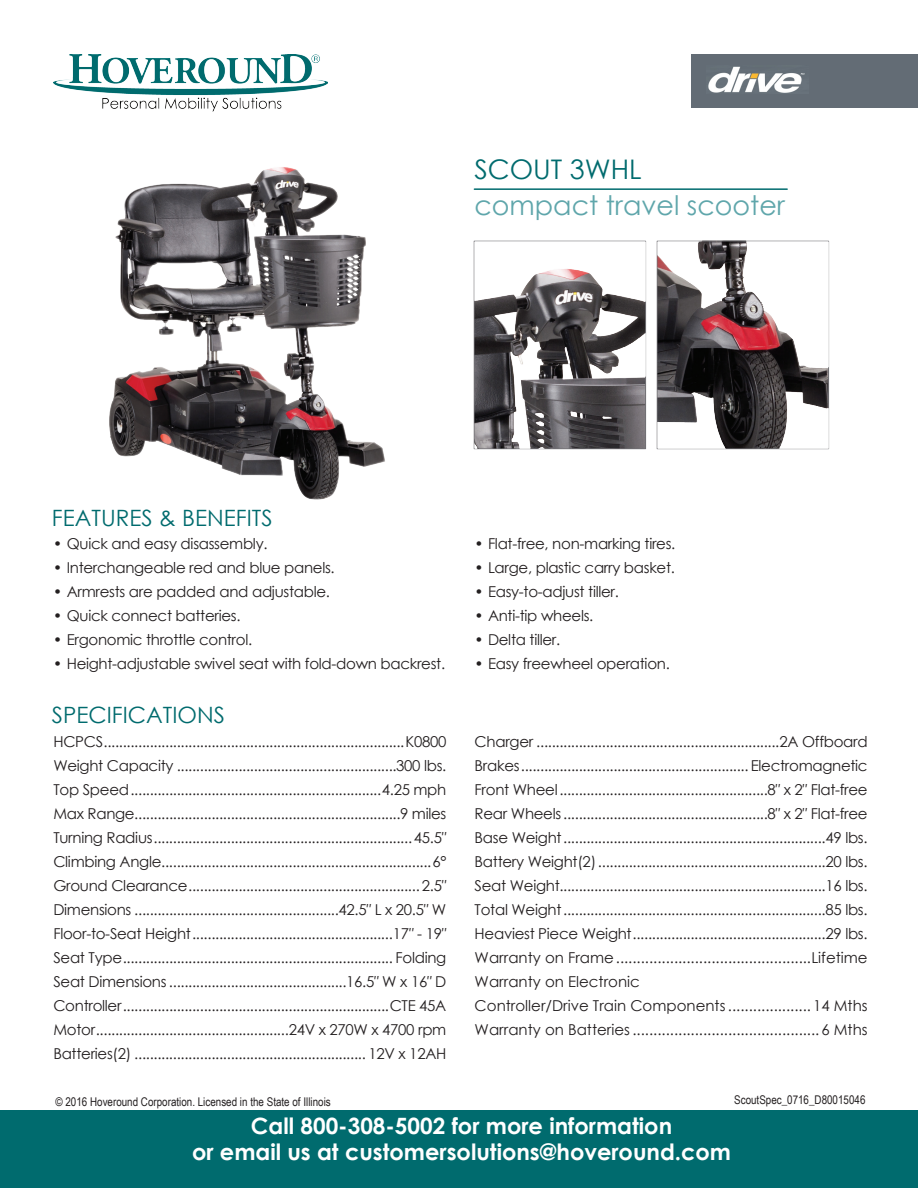
<style>
.page{position:relative;width:918px;height:1188px;background:#fff}
.page>*{position:absolute;margin:0;border:0;box-sizing:border-box;transform-origin:0 0}
.t1{font:27px "Century Gothic";color:#5fa6ab}
.t2{font:27px "Century Gothic";color:#006b6e}
.t3{font:700 22.5px/25.5px "Century Gothic";color:#fff;text-align:center}
.t4{font:22.5px "Century Gothic";color:#006b6e}
.t5{font:15px "Century Gothic";letter-spacing:-.02em;color:#231f20}
.t6{font:15px/24px "Century Gothic";color:#231f20}
.t7{font:12px "Arial Narrow";color:#231f20}
</style>
<div class="page">
<img style="left:109px;top:167px;width:366px;height:333px">
<hr style="left:474px;top:188px;width:313px;height:2px;background:#006b6e">
<img style="left:54px;top:54px;width:273px;height:58px">
<img style="left:476px;top:269px;width:168px;height:178px">
<div style="left:474px;top:241px;width:172px;height:208px;border:1px solid #717074"></div>
<img style="left:659px;top:243px;width:168px;height:204px">
<div style="left:657px;top:241px;width:172px;height:208px;border:1px solid #717074"></div>
<div style="left:691px;top:54px;width:227px;height:54px;background:#636c75"></div>
<img style="left:708px;top:66px;width:97px;height:27px">
<div style="left:0;top:1110px;width:918px;height:78px;background:#006b6e"></div>
<p class="t2" style="left:474px;top:150px;width:169px">SCOUT 3WHL</p>
<p class="t1" style="left:474px;top:186px;width:312px">compact travel scooter</p>
<p class="t4" style="left:52px;top:502px;width:222px">FEATURES &amp; BENEFITS</p>
<p class="t5" style="left:53px;top:533px;width:216px">• Quick and easy disassembly.</p>
<p class="t5" style="left:53px;top:557px;width:283px">• Interchangeable red and blue panels.</p>
<p class="t5" style="left:53px;top:581px;width:278px">• Armrests are padded and adjustable.</p>
<p class="t5" style="left:53px;top:605px;width:189px">• Quick connect batteries.</p>
<p class="t5" style="left:53px;top:629px;width:200px">• Ergonomic throttle control.</p>
<p class="t5" style="left:53px;top:653px;width:393px">• Height-adjustable swivel seat with fold-down backrest.</p>
<p class="t4" style="left:52px;top:699px;width:174px">SPECIFICATIONS</p>
<p class="t5" style="left:53px;top:731px;width:394px">HCPCS..............................................................................K0800</p>
<p class="t5" style="left:53px;top:755px;width:394px">Weight Capacity .........................................................300 lbs.</p>
<p class="t5" style="left:53px;top:779px;width:394px">Top Speed.................................................................4.25 mph</p>
<p class="t5" style="left:53px;top:803px;width:394px">Max Range.....................................................................9 miles</p>
<p class="t5" style="left:53px;top:827px;width:394px">Turning Radius...................................................................45.5″</p>
<p class="t5" style="left:53px;top:851px;width:394px">Climbing Angle......................................................................6°</p>
<p class="t5" style="left:53px;top:875px;width:394px">Ground Clearance............................................................ 2.5″</p>
<p class="t5" style="left:53px;top:899px;width:394px">Dimensions .....................................................42.5″ L x 20.5″ W</p>
<p class="t5" style="left:53px;top:923px;width:394px">Floor-to-Seat Height....................................................17″ - 19″</p>
<p class="t5" style="left:53px;top:947px;width:395px">Seat Type...................................................................... Folding</p>
<p class="t5" style="left:53px;top:971px;width:394px">Seat Dimensions ..............................................16.5″ W x 16″ D</p>
<p class="t5" style="left:53px;top:995px;width:395px">Controller.....................................................................CTE 45A</p>
<p class="t5" style="left:53px;top:1019px;width:394px">Motor..................................................24V x 270W x 4700 rpm</p>
<p class="t5" style="left:53px;top:1043px;width:394px">Batteries(2) ............................................................ 12V x 12AH</p>
<p class="t5" style="left:475px;top:533px;width:202px">• Flat-free, non-marking tires.</p>
<p class="t5" style="left:475px;top:557px;width:202px">• Large, plastic carry basket.</p>
<p class="t5" style="left:475px;top:581px;width:146px">• Easy-to-adjust tiller.</p>
<p class="t5" style="left:475px;top:605px;width:120px">• Anti-tip wheels.</p>
<p class="t5" style="left:475px;top:629px;width:87px">• Delta tiller.</p>
<p class="t5" style="left:475px;top:653px;width:197px">• Easy freewheel operation.</p>
<p class="t5" style="left:475px;top:731px;width:395px">Charger ...............................................................2A Offboard</p>
<p class="t5" style="left:475px;top:755px;width:395px">Brakes........................................................... Electromagnetic</p>
<p class="t5" style="left:475px;top:779px;width:395px">Front Wheel......................................................8″ x 2″ Flat-free</p>
<p class="t5" style="left:475px;top:803px;width:395px">Rear Wheels.....................................................8″ x 2″ Flat-free</p>
<p class="t5" style="left:475px;top:827px;width:394px">Base Weight....................................................................49 lbs.</p>
<p class="t5" style="left:475px;top:851px;width:394px">Battery Weight(2)...........................................................20 lbs.</p>
<p class="t5" style="left:475px;top:875px;width:394px">Seat Weight.....................................................................16 lbs.</p>
<p class="t5" style="left:475px;top:899px;width:394px">Total Weight....................................................................85 lbs.</p>
<p class="t5" style="left:475px;top:923px;width:394px">Heaviest Piece Weight..................................................29 lbs.</p>
<p class="t6" style="left:475px;top:945px;width:395px">Warranty on Frame...............................................Lifetime</p>
<p class="t6" style="left:475px;top:969px;width:394px">Warranty on Electronic<br>Controller/Drive Train Components ....................14 Mths</p>
<p class="t6" style="left:475px;top:1017px;width:395px">Warranty on Batteries .............................................6 Mths</p>
<p class="t7" style="left:56px;top:1093px;width:277px">© 2016 Hoveround Corporation. Licensed in the State of Illinois</p>
<p class="t7" style="left:734px;top:1091px;width:133px">ScoutSpec_0716_D80015046</p>
<p class="t3" style="left:192px;top:1112px;width:541px">Call 800-308-5002 for more information<br>or email us at customersolutions@hoveround.com</p>
</div>
